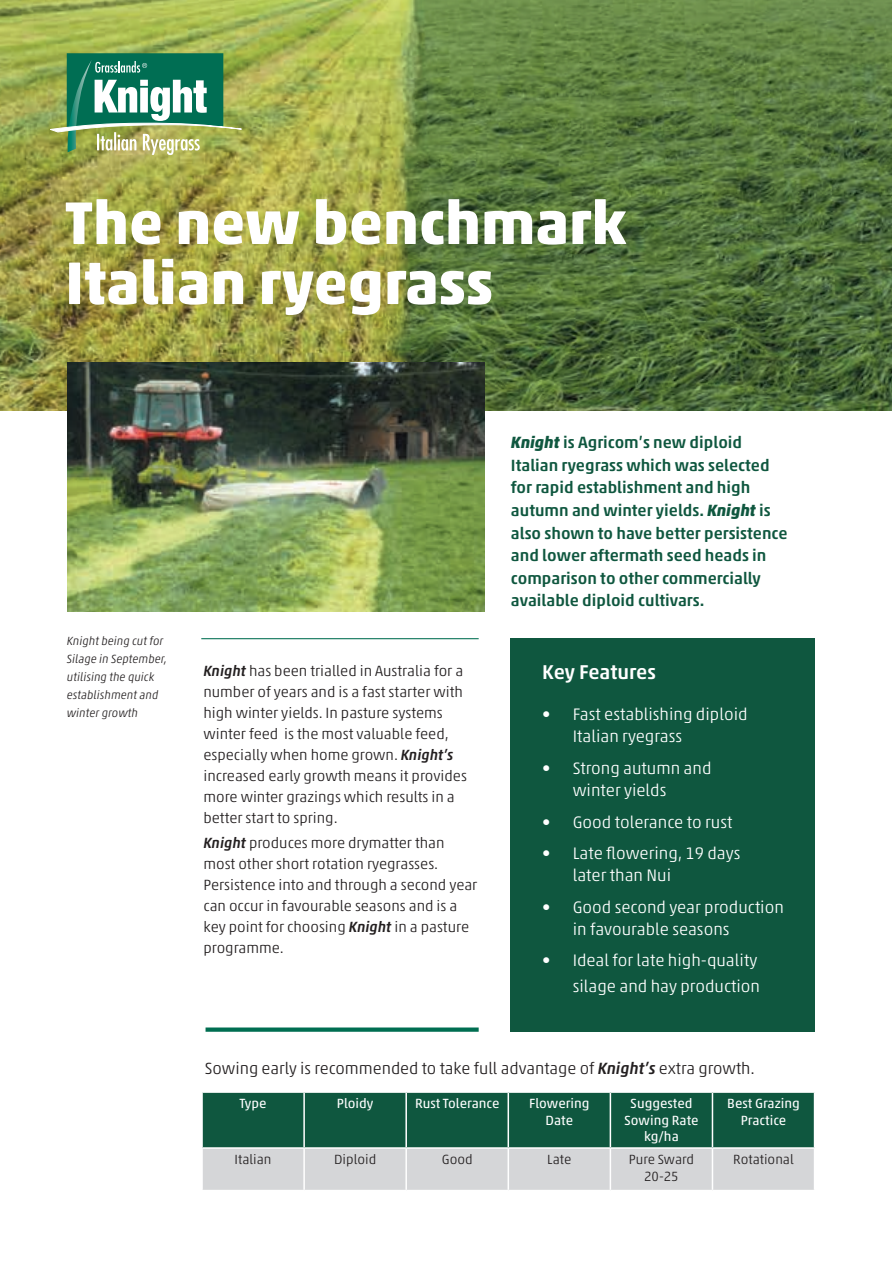
<style>
.page{position:relative;width:892px;height:1266px;background:#fff}
.page>*{position:absolute;margin:0;border:0;box-sizing:border-box;transform-origin:0 0}
.t1{font:700 61.05px/60px "Akko Std";color:#fff}
.t2{font:500 20.25px "Akko Std";letter-spacing:-.005em;color:#fff}
.t3{font:300 16.95px/21.9px "Akko Std";color:#fff}
.t4{font:500 16.5px/22.5px "Akko Std";color:#0f573f}
.t5{font:300 16.5px "Akko Std";color:#231f20}
.t6{font:300 15px/21px "Akko Std";color:#231f20}
.t7{font:13.5px/16.5px "Akko Std";color:#fff;text-align:center}
.t8{font:300 13.5px/16.5px "Akko Std";color:#231f20;text-align:center}
.t9{font:italic 300 12px/18px "Akko Std";color:#231f20}
.s1{font-weight:500;font-style:italic}
.s2{font-weight:700;font-style:italic}
</style>
<div class="page">
<img style="left:0;top:0;width:891px;height:410px">
<img style="left:67px;top:362px;width:417px;height:249px">
<div style="left:509px;top:638px;width:304px;height:393px;background:#0f573f"></div>
<hr style="left:201px;top:638px;width:277px;height:1px;background:#006e51">
<svg style="left:205px;top:1027px;width:273px;height:4px"></svg>
<svg style="left:203px;top:1092px;width:610px;height:97px;background:#679083"></svg>
<hr style="left:303px;top:1092px;width:2px;height:54px;background:#fff">
<hr style="left:405px;top:1092px;width:2px;height:54px;background:#fff">
<hr style="left:507px;top:1092px;width:1px;height:54px;background:#fff">
<hr style="left:609px;top:1092px;width:1px;height:54px;background:#fff">
<hr style="left:711px;top:1092px;width:1px;height:54px;background:#fff">
<hr style="left:201px;top:1146px;width:103px;height:2px;background:#fff">
<hr style="left:304px;top:1146px;width:102px;height:2px;background:#fff">
<hr style="left:303px;top:1148px;width:2px;height:41px;background:#fff">
<hr style="left:406px;top:1146px;width:102px;height:2px;background:#fff">
<hr style="left:405px;top:1148px;width:2px;height:41px;background:#fff">
<hr style="left:508px;top:1146px;width:102px;height:2px;background:#fff">
<hr style="left:507px;top:1148px;width:1px;height:41px;background:#fff">
<hr style="left:610px;top:1146px;width:102px;height:2px;background:#fff">
<hr style="left:609px;top:1148px;width:1px;height:41px;background:#fff">
<hr style="left:712px;top:1146px;width:102px;height:2px;background:#fff">
<hr style="left:711px;top:1148px;width:1px;height:41px;background:#fff">
<svg style="left:50px;top:53px;width:191px;height:102px"></svg>
<h1 class="t1" style="left:65px;top:192px;width:562px">The new benchmark<br>Italian ryegrass</h1>
<p class="t9" style="left:67px;top:631px;width:102px">Knight being cut for<br>Silage in September, utilising the quick establishment and winter growth</p>
<p class="t6" style="left:203px;top:659px;width:265px"><span class="s1">Knight</span> has been trialled in Australia for a number of years and is a fast starter with high winter yields. In pasture systems winter feed is the most valuable feed, especially when home grown. <span class="s1">Knight’s </span>increased early growth means it provides more winter grazings which results in a better start to spring.</p>
<p class="t6" style="left:203px;top:832px;width:275px"><span class="s1">Knight</span> produces more drymatter than most other short rotation ryegrasses.<br>Persistence into and through a second year can occur in favourable seasons and is a key point for choosing <span class="s1">Knight</span> in a pasture programme.</p>
<p class="t4" style="left:510px;top:431px;width:278px"><span class="s2">Knight</span> is Agricom’s new diploid Italian ryegrass which was selected for rapid establishment and high autumn and winter yields. <span class="s2">Knight</span> is also shown to have better persistence and lower aftermath seed heads in comparison to other commercially available diploid cultivars.</p>
<h2 class="t2" style="left:542px;top:659px;width:115px">Key Features</h2>
<p class="t3" style="left:572px;top:703px;width:176px;text-indent:-30px">• Fast establishing diploid<br>Italian ryegrass</p>
<p class="t3" style="left:572px;top:757px;width:140px;text-indent:-30px">• Strong autumn and winter yields</p>
<p class="t3" style="left:542px;top:810px;width:191px">• Good tolerance to rust</p>
<p class="t3" style="left:572px;top:842px;width:169px;text-indent:-30px">• Late flowering, 19 days later than Nui</p>
<p class="t3" style="left:572px;top:895px;width:212px;text-indent:-30px">• Good second year production in favourable seasons</p>
<p class="t3" style="left:542px;top:947px;width:219px;line-height:25.3px;text-align:right">• Ideal for late high-quality silage and hay production</p>
<p class="t5" style="left:205px;top:1058px;width:551px">Sowing early is recommended to take full advantage of <span class="s1">Knight’s</span> extra growth.</p>
<p class="t7" style="left:239px;top:1094px;width:28px">Type</p>
<p class="t7" style="left:336px;top:1094px;width:38px">Ploidy</p>
<p class="t7" style="left:415px;top:1094px;width:86px">Rust Tolerance</p>
<p class="t7" style="left:529px;top:1094px;width:62px">Flowering<br>Date</p>
<p class="t7" style="left:624px;top:1094px;width:76px">Suggested<br>Sowing Rate kg/ha</p>
<p class="t7" style="left:726px;top:1094px;width:74px">Best Grazing<br>Practice</p>
<p class="t8" style="left:234px;top:1150px;width:38px">Italian</p>
<p class="t8" style="left:334px;top:1150px;width:44px">Diploid</p>
<p class="t8" style="left:441px;top:1150px;width:32px">Good</p>
<p class="t8" style="left:547px;top:1150px;width:26px">Late</p>
<p class="t8" style="left:628px;top:1150px;width:67px">Pure Sward<br>20-25</p>
<p class="t8" style="left:732px;top:1150px;width:62px">Rotational</p>
</div>
